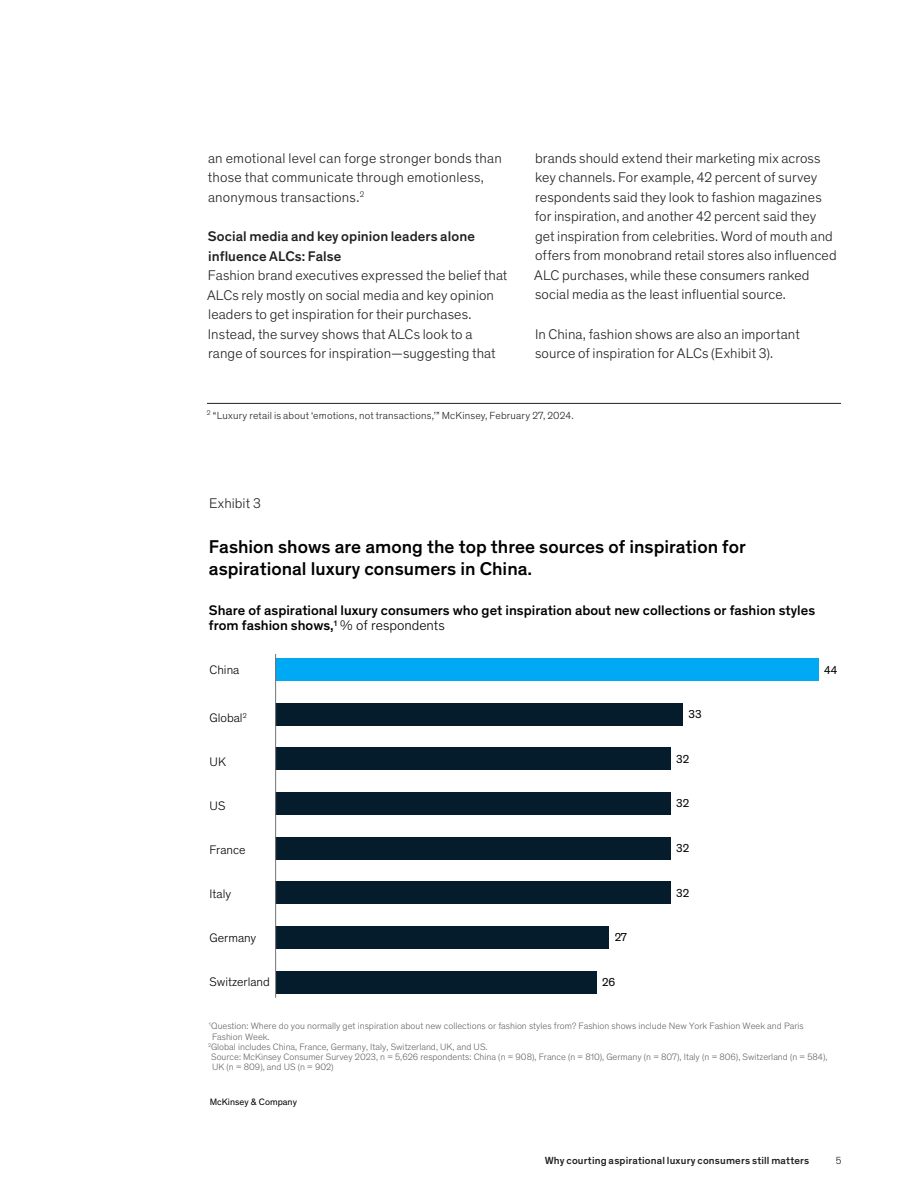
<style>
.page{position:relative;width:918px;height:1188px;background:#fff}
.page>*{position:absolute;margin:0;border:0;box-sizing:border-box;transform-origin:0 0}
.t1{font:500 18.9px/22px "Mc Kinsey Sans";color:#000}
.Body_text{font:300 14.25px/19.5px "Mc Kinsey Sans";letter-spacing:.005em;color:#231f20}
.Body_heading_-_Level_2{font:500 14.25px/19.5px "Mc Kinsey Sans";letter-spacing:.005em;color:#231f20}
.Exhibit_number{font:300 14.25px "Mc Kinsey Sans";letter-spacing:.005em;color:#231f20}
.t2{font:500 14.1px/15.8px "Mc Kinsey Sans";color:#000}
.t3{font:300 12.6px "Mc Kinsey Sans";color:#000}
.t4{font:11.7px "Mc Kinsey Sans";color:#000}
.Footnote___Manual{font:300 10.5px "Mc Kinsey Sans";letter-spacing:.015em;color:#231f20}
.t5{font:500 10.5px "Mc Kinsey Sans";letter-spacing:.015em;color:#231f20}
.t6{font:300 9.45px "Mc Kinsey Sans";color:#656565}
.t7{font:9.45px "Mc Kinsey Sans";color:#000}
.s1{font-weight:300}
</style>
<div class="page">
<hr style="left:207px;top:403px;width:634px;height:1px;background:#231f20">
<div style="left:276px;top:658px;width:543px;height:23px;background:#00a9f4"></div>
<div style="left:276px;top:703px;width:407px;height:22px;background:#051c2c"></div>
<div style="left:276px;top:748px;width:395px;height:22px;background:#051c2c"></div>
<div style="left:276px;top:792px;width:395px;height:23px;background:#051c2c"></div>
<div style="left:276px;top:837px;width:395px;height:22px;background:#051c2c"></div>
<div style="left:276px;top:882px;width:395px;height:22px;background:#051c2c"></div>
<div style="left:276px;top:926px;width:333px;height:23px;background:#051c2c"></div>
<div style="left:276px;top:971px;width:321px;height:22px;background:#051c2c"></div>
<hr style="left:276px;top:998px;width:543px;height:1px;background:#333">
<hr style="left:275px;top:654px;width:1px;height:344px;background:#757575">
<p class="Body_text" style="left:208px;top:148px;width:295px">an emotional level can forge stronger bonds than those that communicate through emotionless, anonymous transactions.<sup>2</sup></p>
<p class="Body_heading_-_Level_2" style="left:208px;top:226px;width:269px">Social media and key opinion leaders alone influence ALCs: False</p>
<p class="Body_text" style="left:207px;top:265px;width:302px">Fashion brand executives expressed the belief that ALCs rely mostly on social media and key opinion leaders to get inspiration for their purchases.<br>Instead, the survey shows that ALCs look to a range of sources for inspiration—suggesting that</p>
<p class="Body_text" style="left:534px;top:148px;width:304px">brands should extend their marketing mix across key channels. For example, 42 percent of survey respondents said they look to fashion magazines for inspiration, and another 42 percent said they get inspiration from celebrities. Word of mouth and offers from monobrand retail stores also influenced ALC purchases, while these consumers ranked social media as the least influential source.</p>
<p class="Body_text" style="left:535px;top:323px;width:266px">In China, fashion shows are also an important source of inspiration for ALCs (Exhibit 3).</p>
<p class="Footnote___Manual" style="left:207px;top:408px;width:368px"><sup>2</sup> “Luxury retail is about ‘emotions, not transactions,’” McKinsey, February 27, 2024.</p>
<p class="Exhibit_number" style="left:209px;top:493px;width:53px">Exhibit 3</p>
<p class="t1" style="left:209px;top:534px;width:538px">Fashion shows are among the top three sources of inspiration for aspirational luxury consumers in China.</p>
<p class="t2" style="left:209px;top:601px;width:608px">Share of aspirational luxury consumers who get inspiration about new collections or fashion styles from fashion shows,<sup>1</sup> <span class="s1">% of respondents</span></p>
<p class="t3" style="left:210px;top:661px;width:31px">China</p>
<p class="t3" style="left:210px;top:709px;width:39px">Global<sup>2</sup></p>
<p class="t3" style="left:210px;top:753px;width:18px">UK</p>
<p class="t3" style="left:210px;top:797px;width:17px">US</p>
<p class="t3" style="left:210px;top:841px;width:37px">France</p>
<p class="t3" style="left:210px;top:885px;width:23px">Italy</p>
<p class="t3" style="left:210px;top:929px;width:48px">Germany</p>
<p class="t3" style="left:210px;top:973px;width:62px">Switzerland</p>
<p class="t4" style="left:614px;top:929px;width:14px">27</p>
<p class="t4" style="left:602px;top:974px;width:15px">26</p>
<p class="t4" style="left:689px;top:706px;width:15px">33</p>
<p class="t4" style="left:676px;top:751px;width:15px">32</p>
<p class="t4" style="left:676px;top:795px;width:15px">32</p>
<p class="t4" style="left:676px;top:840px;width:15px">32</p>
<p class="t4" style="left:676px;top:885px;width:15px">32</p>
<p class="t4" style="left:824px;top:661px;width:15px">44</p>
<p class="t6" style="left:209px;top:1020px;width:597px"><sup>1</sup>Question: Where do you normally get inspiration about new collections or fashion styles from? Fashion shows include New York Fashion Week and Paris</p>
<p class="t6" style="left:212px;top:1030px;width:59px">Fashion Week.</p>
<p class="t6" style="left:208px;top:1040px;width:281px"><sup>2</sup>Global includes China, France, Germany, Italy, Switzerland, UK, and US.</p>
<p class="t6" style="left:211px;top:1050px;width:618px">Source: McKinsey Consumer Survey 2023, n = 5,626 respondents: China (n = 908), France (n = 810), Germany (n = 807), Italy (n = 806), Switzerland (n = 584),</p>
<p class="t6" style="left:212px;top:1060px;width:123px">UK (n = 809), and US (n = 902)</p>
<p class="t7" style="left:210px;top:1096px;width:89px">McKinsey &amp; Company</p>
<p class="t5" style="left:545px;top:1152px;width:266px">Why courting aspirational luxury consumers still matters</p>
<p class="Footnote___Manual" style="left:836px;top:1153px;width:7px">5</p>
</div>
